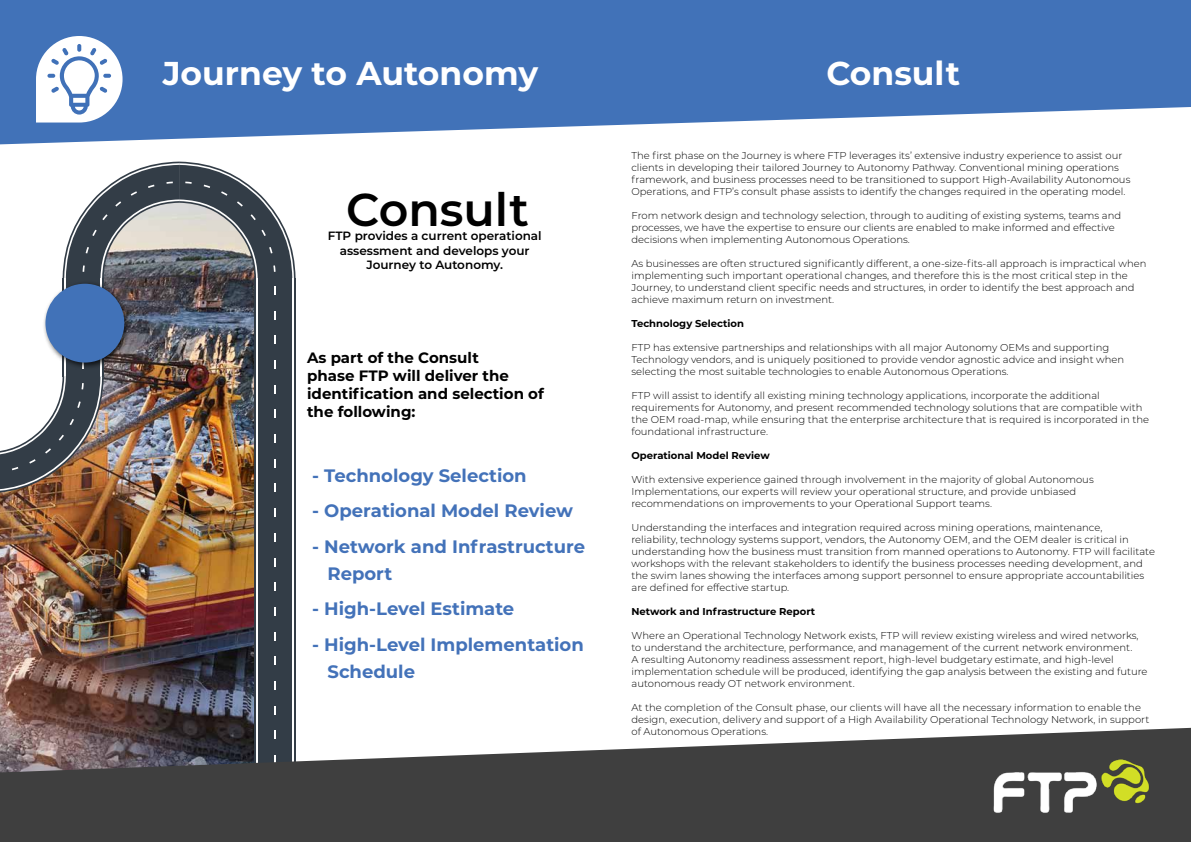
<style>
.page{position:relative;width:1191px;height:842px;background:#fff}
.page>*{position:absolute;margin:0;border:0;box-sizing:border-box;transform-origin:0 0}
.t1{font:600 46px "Montserrat";color:#000}
.t2{font:700 33px "Montserrat";color:#fff}
.t3{font:700 18px/27px "Montserrat";color:#4372b9}
.t4{font:700 15px/18px "Montserrat";color:#000}
.t5{font:600 12px/14.4px "Montserrat";color:#000;text-align:center}
.t6{font:300 10px/12px "Montserrat";color:#000}
.t7{font:700 10px "Montserrat";color:#000}
</style>
<div class="page">
<svg style="left:0;top:0;width:1191px;height:144px;background:#5a84c1"></svg>
<svg style="left:36px;top:36px;width:87px;height:87px"></svg>
<img style="left:0;top:270px;width:254px;height:458px">
<svg style="left:63px;top:162px;width:232px;height:116px"></svg>
<div style="left:254px;top:278px;width:41px;height:99px;background:#333d47"></div>
<hr style="left:256px;top:278px;width:2px;height:99px;background:#fff">
<hr style="left:292px;top:278px;width:2px;height:99px;background:#fff">
<svg style="left:274px;top:360px;width:2px;height:9px"></svg>
<svg style="left:274px;top:336px;width:2px;height:8px"></svg>
<svg style="left:274px;top:311px;width:2px;height:8px"></svg>
<svg style="left:274px;top:286px;width:2px;height:8px"></svg>
<div style="left:254px;top:377px;width:41px;height:99px;background:#333d47"></div>
<hr style="left:256px;top:377px;width:2px;height:99px;background:#fff">
<hr style="left:292px;top:377px;width:2px;height:99px;background:#fff">
<svg style="left:274px;top:459px;width:2px;height:8px"></svg>
<svg style="left:274px;top:434px;width:2px;height:9px"></svg>
<svg style="left:274px;top:410px;width:2px;height:8px"></svg>
<svg style="left:274px;top:385px;width:2px;height:8px"></svg>
<div style="left:254px;top:476px;width:41px;height:98px;background:#333d47"></div>
<hr style="left:256px;top:476px;width:2px;height:98px;background:#fff">
<hr style="left:292px;top:476px;width:2px;height:98px;background:#fff">
<svg style="left:274px;top:558px;width:2px;height:8px"></svg>
<svg style="left:274px;top:533px;width:2px;height:8px"></svg>
<svg style="left:274px;top:508px;width:2px;height:9px"></svg>
<svg style="left:274px;top:484px;width:2px;height:8px"></svg>
<div style="left:254px;top:574px;width:41px;height:99px;background:#333d47"></div>
<hr style="left:256px;top:574px;width:2px;height:99px;background:#fff">
<hr style="left:292px;top:574px;width:2px;height:99px;background:#fff">
<svg style="left:274px;top:657px;width:2px;height:8px"></svg>
<svg style="left:274px;top:632px;width:2px;height:8px"></svg>
<svg style="left:274px;top:607px;width:2px;height:8px"></svg>
<svg style="left:274px;top:583px;width:2px;height:8px"></svg>
<div style="left:254px;top:673px;width:41px;height:99px;background:#333d47"></div>
<hr style="left:256px;top:673px;width:2px;height:99px;background:#fff">
<hr style="left:292px;top:673px;width:2px;height:99px;background:#fff">
<svg style="left:274px;top:706px;width:2px;height:8px"></svg>
<svg style="left:274px;top:681px;width:2px;height:9px"></svg>
<div style="left:63px;top:278px;width:41px;height:99px;background:#333d47"></div>
<hr style="left:64px;top:278px;width:2px;height:99px;background:#fff">
<hr style="left:100px;top:278px;width:2px;height:99px;background:#fff">
<img style="left:0;top:377px;width:104px;height:116px">
<div style="left:42px;top:280px;width:90px;height:90px;background:#000;opacity:.75"></div>
<div style="left:45px;top:284px;width:79px;height:79px;background:#4172b8;border-radius:50%"></div>
<svg style="left:0;top:728px;width:1191px;height:114px;background:#585758"></svg>
<img style="left:986px;top:754px;width:169px;height:65px">
<h2 class="t2" style="left:163px;top:50px;width:377px">Journey to Autonomy</h2>
<h2 class="t2" style="left:826px;top:50px;width:135px">Consult</h2>
<h1 class="t1" style="left:346px;top:177px;width:184px">Consult</h1>
<p class="t5" style="left:328px;top:228px;width:215px">FTP provides a current operational assessment and develops your<br>Journey to Autonomy.</p>
<h3 class="t4" style="left:307px;top:348px;width:238px">As part of the Consult<br>phase FTP will deliver the identification and selection of the following:</h3>
<h3 class="t3" style="left:312px;top:461px;width:216px">- Technology Selection</h3>
<h3 class="t3" style="left:312px;top:496px;width:262px">- Operational Model Review</h3>
<h3 class="t3" style="left:327px;top:532px;width:259px;text-indent:-15px">- Network and Infrastructure<br>Report</h3>
<h3 class="t3" style="left:312px;top:594px;width:204px">- High-Level Estimate</h3>
<h3 class="t3" style="left:327px;top:630px;width:258px;text-indent:-15px">- High-Level Implementation<br>Schedule</h3>
<p class="t6" style="left:631px;top:149px;width:500px">The first phase on the Journey is where FTP leverages its’ extensive industry experience to assist our clients in developing their tailored Journey to Autonomy Pathway. Conventional mining operations framework, and business processes need to be transitioned to support High-Availability Autonomous Operations, and FTP’s consult phase assists to identify the changes required in the operating model.</p>
<p class="t6" style="left:631px;top:209px;width:491px">From network design and technology selection, through to auditing of existing systems, teams and processes, we have the expertise to ensure our clients are enabled to make informed and effective decisions when implementing Autonomous Operations.</p>
<p class="t6" style="left:631px;top:257px;width:516px">As businesses are often structured significantly different, a one-size-fits-all approach is impractical when implementing such important operational changes, and therefore this is the most critical step in the Journey, to understand client specific needs and structures, in order to identify the best approach and achieve maximum return on investment.</p>
<p class="t7" style="left:631px;top:316px;width:114px">Technology Selection</p>
<p class="t6" style="left:631px;top:341px;width:494px">FTP has extensive partnerships and relationships with all major Autonomy OEMs and supporting<br>Technology vendors, and is uniquely positioned to provide vendor agnostic advice and insight when selecting the most suitable technologies to enable Autonomous Operations.</p>
<p class="t6" style="left:631px;top:389px;width:519px">FTP will assist to identify all existing mining technology applications, incorporate the additional requirements for Autonomy, and present recommended technology solutions that are compatible with the OEM road-map, while ensuring that the enterprise architecture that is required is incorporated in the foundational infrastructure.</p>
<p class="t7" style="left:631px;top:448px;width:140px">Operational Model Review</p>
<p class="t6" style="left:631px;top:473px;width:464px">With extensive experience gained through involvement in the majority of global Autonomous<br>Implementations, our experts will review your operational structure, and provide unbiased recommendations on improvements to your Operational Support teams.</p>
<p class="t6" style="left:631px;top:521px;width:525px">Understanding the interfaces and integration required across mining operations, maintenance,<br>reliability, technology systems support, vendors, the Autonomy OEM, and the OEM dealer is critical in understanding how the business must transition from manned operations to Autonomy. FTP will facilitate workshops with the relevant stakeholders to identify the business processes needing development, and the swim lanes showing the interfaces among support personnel to ensure appropriate accountabilities are defined for effective startup.</p>
<p class="t7" style="left:631px;top:604px;width:185px">Network and Infrastructure Report</p>
<p class="t6" style="left:631px;top:629px;width:517px">Where an Operational Technology Network exists, FTP will review existing wireless and wired networks, to understand the architecture, performance, and management of the current network environment.<br>A resulting Autonomy readiness assessment report, high-level budgetary estimate, and high-level implementation schedule will be produced, identifying the gap analysis between the existing and future autonomous ready OT network environment.</p>
<p class="t6" style="left:631px;top:701px;width:519px">At the completion of the Consult phase, our clients will have all the necessary information to enable the design, execution, delivery and support of a High Availability Operational Technology Network, in support of Autonomous Operations.</p>
</div>
